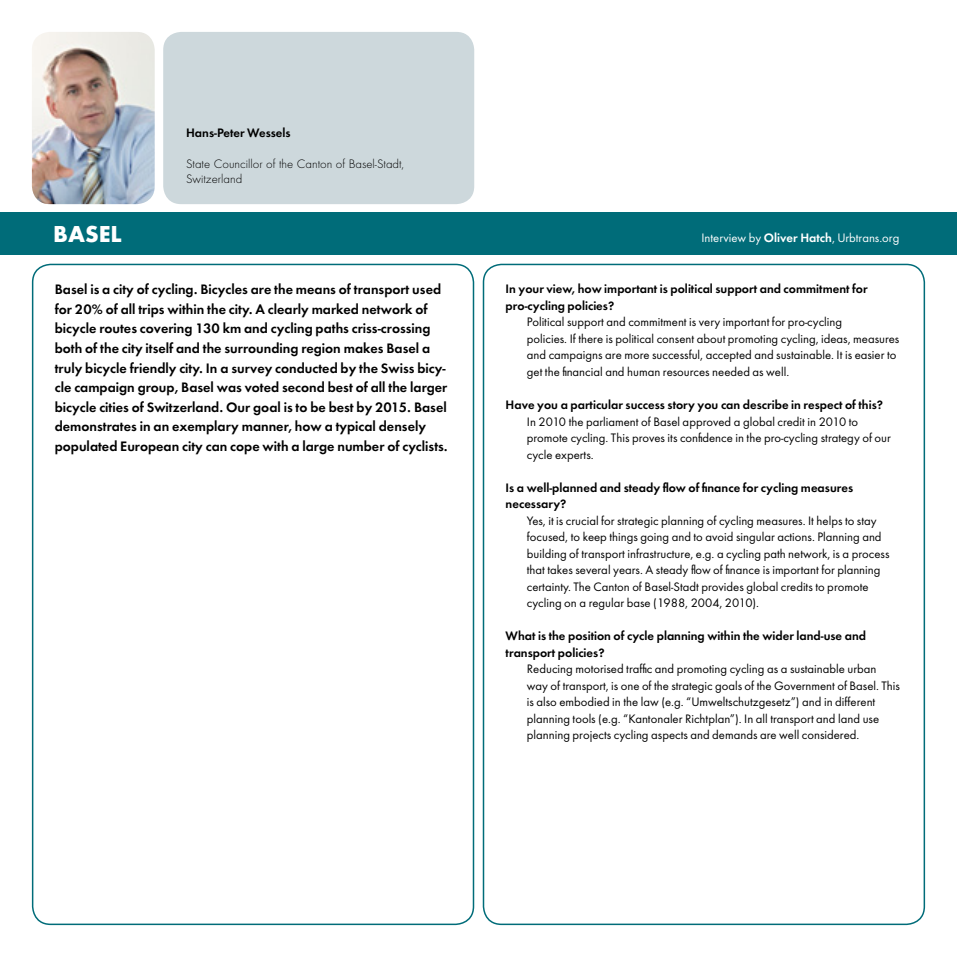
<style>
.page{position:relative;width:957px;height:957px;background:#fff}
.page>*{position:absolute;margin:0;border:0;box-sizing:border-box;transform-origin:0 0}
.t1{font:24px "Futura Bld";color:#fff}
.t2{font:14.25px/19.5px "Futura Dem Bld";color:#000}
.t3{font:12.75px/16.5px "Futura";color:#000}
.t4{font:12.75px/16.5px "Futura Dem Bld";color:#000}
.t5{font:12.75px "Futura Lgt";color:#000}
.t6{font:12.75px "Futura";color:#fff}
.s1{font-family:"Futura Dem Bld"}
</style>
<div class="page">
<div style="left:0;top:213px;width:957px;height:42px;background:#006c79"></div>
<div style="left:32px;top:264px;width:442px;height:661px;border:2px solid #006c79;border-radius:18px"></div>
<div style="left:163px;top:32px;width:311px;height:172px;background:#cdd8dc;border-radius:18px"></div>
<img style="left:32px;top:32px;width:123px;height:172px">
<div style="left:483px;top:264px;width:442px;height:661px;border:2px solid #006c79;border-radius:18px"></div>
<p class="t4" style="left:186px;top:125px;width:106px">Hans-Peter Wessels</p>
<p class="t5" style="left:186px;top:155px;width:220px">State Councillor of the Canton of Basel-Stadt,</p>
<p class="t5" style="left:186px;top:170px;width:58px">Switzerland</p>
<p class="t1" style="left:53px;top:218px;width:70px">BASEL</p>
<p class="t6" style="left:701px;top:229px;width:199px">Interview by <span class="s1">Oliver Hatch</span>, Urbtrans.org</p>
<p class="t2" style="left:55px;top:281px;width:394px">Basel is a city of cycling. Bicycles are the means of transport used for 20% of all trips within the city. A clearly marked network of bicycle routes covering 130 km and cycling paths criss-crossing both of the city itself and the surrounding region makes Basel a truly bicycle friendly city. In a survey conducted by the Swiss bicy&shy;cle campaign group, Basel was voted second best of all the larger bicycle cities of Switzerland. Our goal is to be best by 2015. Basel demonstrates in an exemplary manner, how a typical densely populated European city can cope with a large number of cyclists.</p>
<p class="t4" style="left:505px;top:282px;width:363px">In your view, how important is political support and commitment for pro-cycling policies?</p>
<p class="t3" style="left:527px;top:315px;width:317px">Political support and commitment is very important for pro-cycling</p>
<p class="t3" style="left:527px;top:331px;width:374px">policies. If there is political consent about promoting cycling, ideas, measures and campaigns are more successful, accepted and sustainable. It is easier to get the financial and human resources needed as well.</p>
<p class="t4" style="left:505px;top:397px;width:379px">Have you a particular success story you can describe in respect of this?</p>
<p class="t3" style="left:527px;top:414px;width:333px">In 2010 the parliament of Basel approved a global credit in 2010 to</p>
<p class="t3" style="left:527px;top:430px;width:365px">promote cycling. This proves its confidence in the pro-cycling strategy of our cycle experts.</p>
<p class="t4" style="left:505px;top:480px;width:349px">Is a well-planned and steady flow of finance for cycling measures</p>
<p class="t4" style="left:505px;top:496px;width:62px">necessary?</p>
<p class="t3" style="left:527px;top:513px;width:356px">Yes, it is crucial for strategic planning of cycling measures. It helps to stay focused, to keep things going and to avoid singular actions. Planning and</p>
<p class="t3" style="left:527px;top:546px;width:364px">building of transport infrastructure, e.g. a cycling path network, is a process that takes several years. A steady flow of finance is important for planning</p>
<p class="t3" style="left:527px;top:579px;width:343px">certainty. The Canton of Basel-Stadt provides global credits to promote cycling on a regular base (1988, 2004, 2010).</p>
<p class="t4" style="left:505px;top:628px;width:362px">What is the position of cycle planning within the wider land-use and transport policies?</p>
<p class="t3" style="left:527px;top:661px;width:374px">Reducing motorised traffic and promoting cycling as a sustainable urban way of transport, is one of the strategic goals of the Government of Basel. This is also embodied in the law (e.g. “Umweltschutzgesetz”) and in different</p>
<p class="t3" style="left:527px;top:711px;width:354px">planning tools (e.g. “Kantonaler Richtplan”). In all transport and land use planning projects cycling aspects and demands are well considered.</p>
</div>
